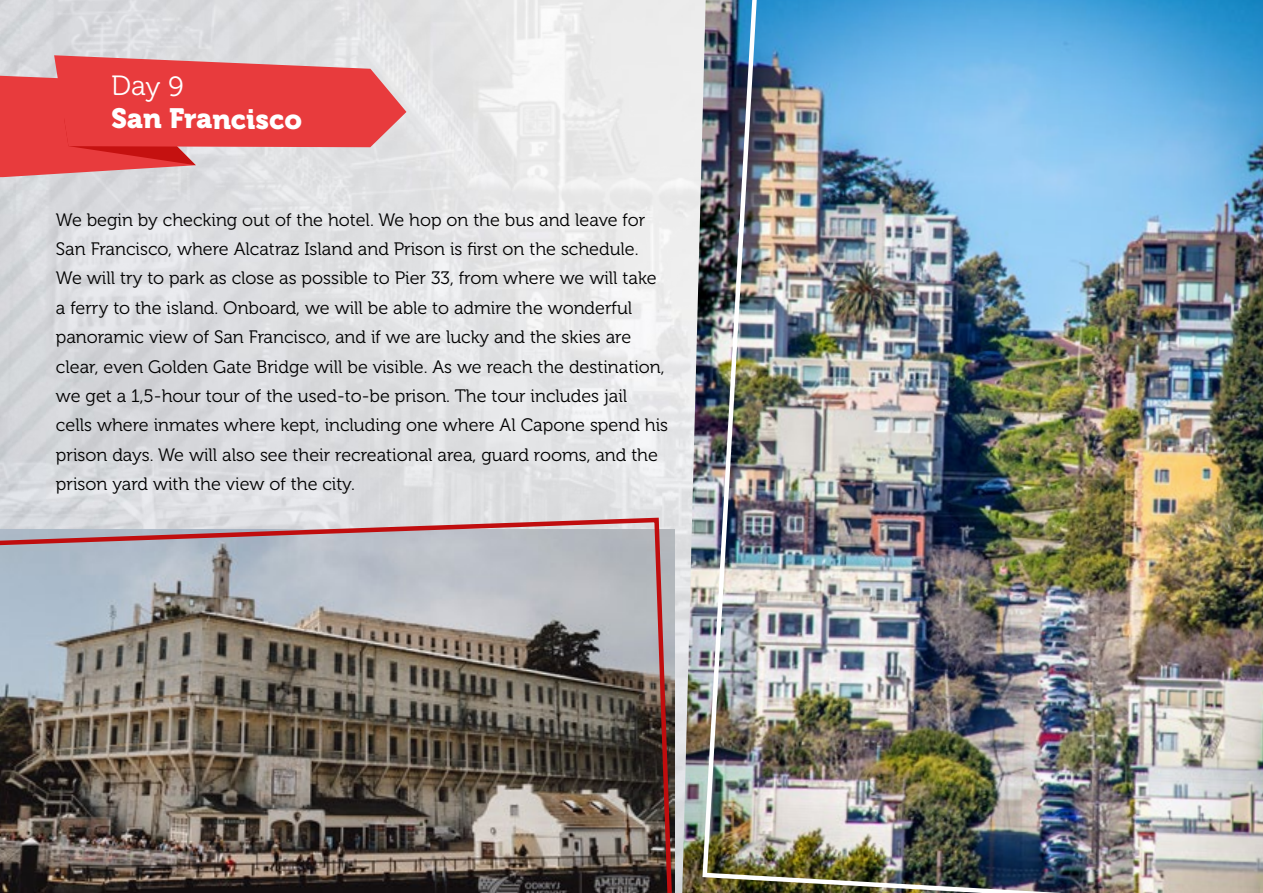
<style>
.page{position:relative;width:1263px;height:893px;background:#fff}
.page>*{position:absolute;margin:0;border:0;box-sizing:border-box;transform-origin:0 0}
.t1{font:27.75px "Museo 900";letter-spacing:-.005em;color:#fff}
.t2{font:27.75px "Museo 300";color:#fff}
.t3{font:18px/29.4px "Museo 300";color:#000}
</style>
<div class="page">
<svg style="left:0;top:55px;width:406px;height:122px;background:#e46466"></svg>
<img style="left:682px;top:0;width:18px;height:893px">
<svg style="left:0;top:515px;width:676px;height:378px;background:#807974"></svg>
<img style="left:700px;top:0;width:563px;height:893px">
<h1 class="t2" style="left:111px;top:71px;width:74px">Day 9</h1>
<h1 class="t1" style="left:111px;top:103px;width:192px">San Francisco</h1>
<p class="t3" style="left:56px;top:205px;width:614px">We begin by checking out of the hotel. We hop on the bus and leave for San Francisco, where Alcatraz Island and Prison is first on the schedule.<br>We will try to park as close as possible to Pier 33, from where we will take a ferry to the island. Onboard, we will be able to admire the wonderful panoramic view of San Francisco, and if we are lucky and the skies are clear, even Golden Gate Bridge will be visible. As we reach the destination, we get a 1,5-hour tour of the used-to-be prison. The tour includes jail<br>cells where inmates where kept, including one where Al Capone spend his prison days. We will also see their recreational area, guard rooms, and the prison yard with the view of the city.</p>
</div>
